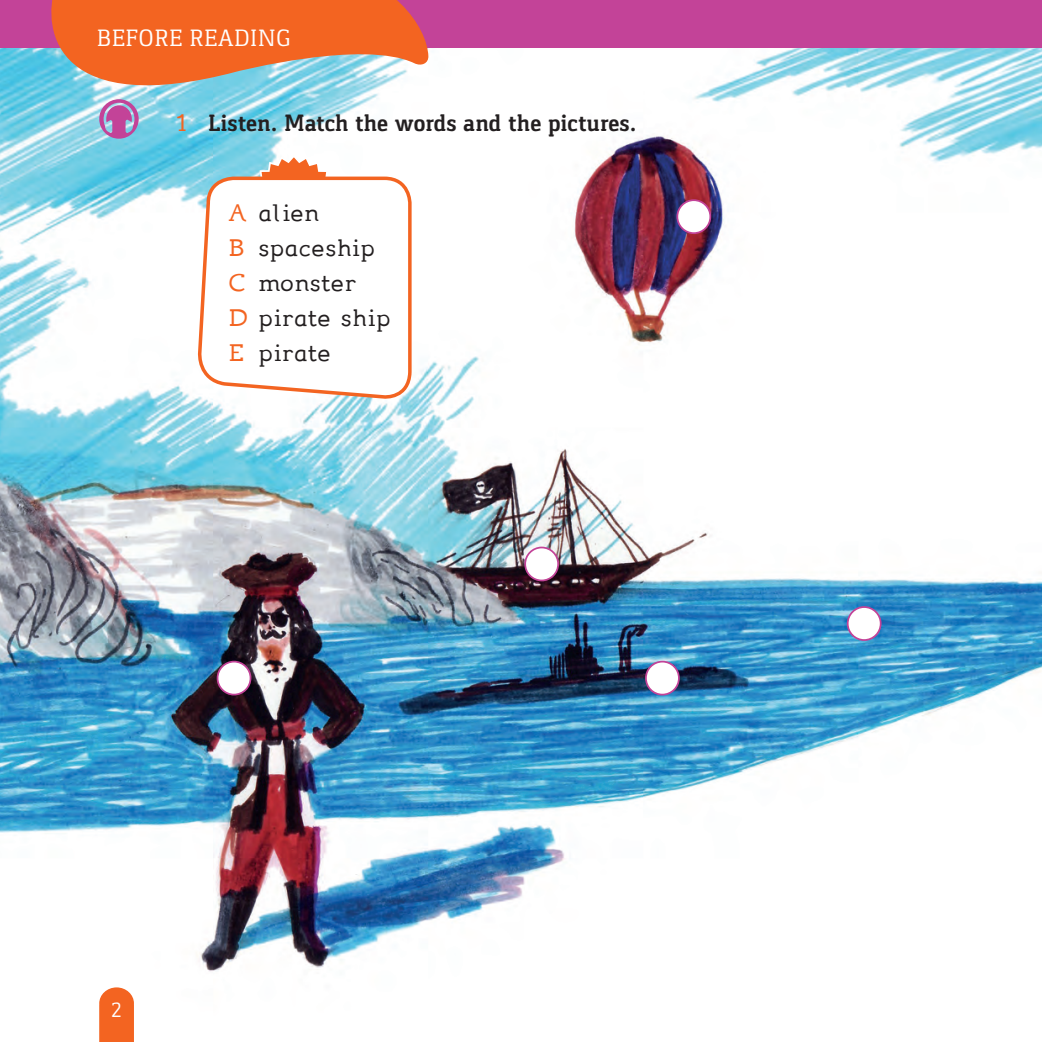
<style>
.page{position:relative;width:1042px;height:1042px;background:#fff}
.page>*{position:absolute;margin:0;border:0;box-sizing:border-box;transform-origin:0 0}
.Normale{font:28px "leggimi";color:#231f20}
.Normale-2{font:700 24.5px "Gaspar";color:#231f20}
.Normale-3{font:24.5px "Gaspar";letter-spacing:.005em;color:#fff}
.t1{font:22.75px "Gaspar";color:#fff}
.s1{font-family:"leggimi";font-weight:400;font-size:31.5px;color:#f36421}
.s2{font-size:31.5px;color:#f36421}
</style>
<div class="page">
<img style="left:0;top:47px;width:1042px;height:925px">
<svg style="left:99px;top:987px;width:35px;height:55px"></svg>
<div style="left:0;top:0;width:1042px;height:47px;background:#c34398"></div>
<svg style="left:99px;top:118px;width:40px;height:21px"></svg>
<svg style="left:248px;top:153px;width:92px;height:22px"></svg>
<svg style="left:196px;top:175px;width:217px;height:226px"></svg>
<div style="left:217px;top:661px;width:33px;height:33px;background:#fff;border-radius:50%"></div>
<div style="left:217px;top:661px;width:34px;height:34px;border:2px solid #c34398;border-radius:50%"></div>
<div style="left:646px;top:661px;width:33px;height:33px;background:#fff;border-radius:50%"></div>
<div style="left:645px;top:661px;width:35px;height:34px;border:2px solid #c34398;border-radius:50%"></div>
<div style="left:677px;top:200px;width:33px;height:33px;background:#fff;border-radius:50%"></div>
<div style="left:676px;top:199px;width:35px;height:35px;border:2px solid #c34398;border-radius:50%"></div>
<div style="left:525px;top:547px;width:33px;height:33px;background:#fff;border-radius:50%"></div>
<div style="left:524px;top:546px;width:35px;height:35px;border:2px solid #c34398;border-radius:50%"></div>
<div style="left:847px;top:607px;width:33px;height:33px;background:#fff;border-radius:50%"></div>
<div style="left:847px;top:606px;width:34px;height:35px;border:2px solid #c34398;border-radius:50%"></div>
<svg style="left:39px;top:0;width:390px;height:118px;fill:#f36421"></svg>
<p class="Normale-3" style="left:97px;top:24px;width:195px">BEFORE READING</p>
<p class="Normale-2" style="left:176px;top:109px;width:461px"><span class="s1">1</span> Listen. Match the words and the pictures.</p>
<p class="Normale" style="left:228px;top:198px;width:92px"><span class="s2">A</span> alien</p>
<p class="Normale" style="left:228px;top:233px;width:148px"><span class="s2">B</span> spaceship</p>
<p class="Normale" style="left:228px;top:268px;width:130px"><span class="s2">C</span> monster</p>
<p class="Normale" style="left:228px;top:303px;width:163px"><span class="s2">D</span> pirate ship</p>
<p class="Normale" style="left:228px;top:338px;width:104px"><span class="s2">E</span> pirate</p>
<p class="t1" style="left:111px;top:997px;width:13px">2</p>
</div>
